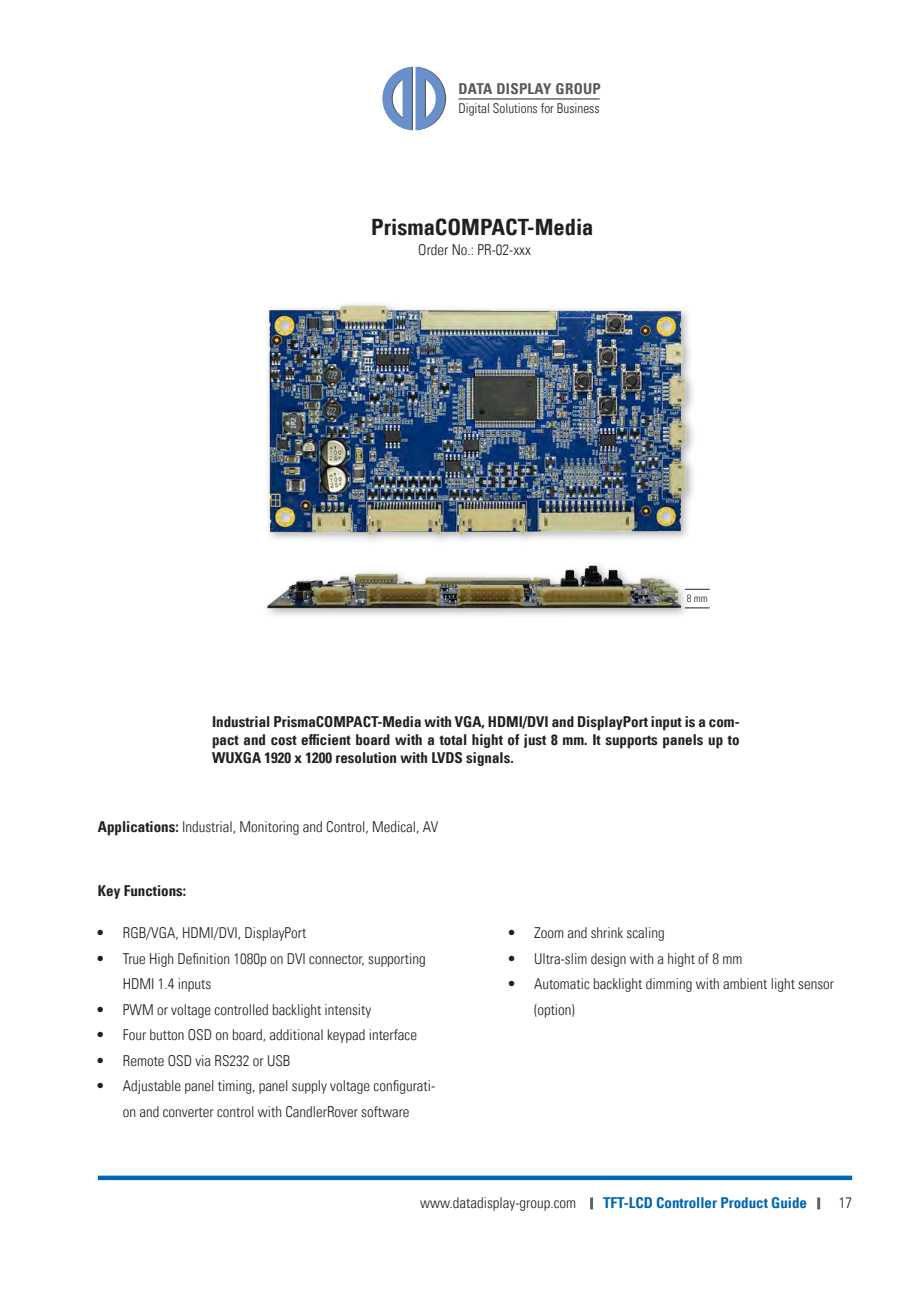
<style>
.page{position:relative;width:919px;height:1289px;background:#fff}
.page>*{position:absolute;margin:0;border:0;box-sizing:border-box;transform-origin:0 0}
.t1{font:22.5px "Univers Com 67 Bold Cond";color:#231f20}
.t2{font:15px/25.5px "Univers Com 47 Light Cond";color:#231f20}
.t3{font:15px/18px "Univers Com 67 Bold Cond";color:#231f20;text-align:justify}
.t4{font:15px "Univers Com 67 Bold Cond";color:#0166b3}
.t5{font:15px "Univers Com 67 Bold Cond";letter-spacing:.02em;color:#57585a}
.t6{font:13.5px "Univers Com 47 Light Cond";color:#231f20}
.t7{font:10.5px "Univers Com 47 Light Cond";color:#231f20}
.s1{font-family:"Univers Com 67 Bold Cond"}
</style>
<div class="page">
<div style="left:98px;top:1175px;width:754px;height:5px;background:#0166b3"></div>
<svg style="left:590px;top:1197px;width:3px;height:12px"></svg>
<svg style="left:817px;top:1197px;width:3px;height:12px"></svg>
<svg style="left:382px;top:67px;width:64px;height:63px"></svg>
<hr style="left:458px;top:99px;width:141px;height:1px;background:#231f20">
<img style="left:267px;top:304px;width:426px;height:237px">
<img style="left:267px;top:564px;width:422px;height:51px">
<svg style="left:685px;top:589px;width:24px;height:1px"></svg>
<svg style="left:685px;top:607px;width:24px;height:1px"></svg>
<p class="t5" style="left:458px;top:80px;width:144px">DATA DISPLAY GROUP</p>
<p class="t6" style="left:458px;top:100px;width:143px">Digital Solutions for Business</p>
<h1 class="t1" style="left:371px;top:213px;width:224px">PrismaCOMPACT-Media</h1>
<p class="t2" style="left:418px;top:237px;width:114px">Order No.: PR-02-xxx</p>
<p class="t7" style="left:686px;top:592px;width:22px">8 mm</p>
<p class="t3" style="left:212px;top:712px;width:529px">Industrial PrismaCOMPACT-Media with VGA, HDMI/DVI and DisplayPort input is a com&shy;pact and cost efficient board with a total hight of just 8 mm. It supports panels up to WUXGA 1920 x 1200 resolution with LVDS signals.</p>
<p class="t2" style="left:98px;top:813px;width:342px"><span class="s1">Applications:</span> Industrial, Monitoring and Control, Medical, AV</p>
<p class="t3" style="left:98px;top:881px;width:90px">Key Functions:</p>
<p class="t2" style="left:96px;top:920px;width:212px">• RGB/VGA, HDMI/DVI, DisplayPort</p>
<p class="t2" style="left:123px;top:945px;width:304px;text-indent:-27px">• True High Definition 1080p on DVI connector, supporting<br>HDMI 1.4 inputs</p>
<p class="t2" style="left:96px;top:996px;width:277px">• PWM or voltage controlled backlight intensity</p>
<p class="t2" style="left:96px;top:1022px;width:323px">• Four button OSD on board, additional keypad interface</p>
<p class="t2" style="left:96px;top:1047px;width:196px">• Remote OSD via RS232 or USB</p>
<p class="t2" style="left:96px;top:1073px;width:341px;text-align:center">• Adjustable panel timing, panel supply voltage configurati&shy;on and converter control with CandlerRover software</p>
<p class="t2" style="left:507px;top:920px;width:159px">• Zoom and shrink scaling</p>
<p class="t2" style="left:507px;top:945px;width:237px">• Ultra-slim design with a hight of 8 mm</p>
<p class="t2" style="left:534px;top:971px;width:301px;text-indent:-27px">• Automatic backlight dimming with ambient light sensor (option)</p>
<p class="t2" style="left:420px;top:1190px;width:157px">www.datadisplay-group.com</p>
<p class="t4" style="left:603px;top:1193px;width:205px">TFT-LCD Controller Product Guide</p>
<p class="t2" style="left:838px;top:1190px;width:15px">17</p>
</div>
